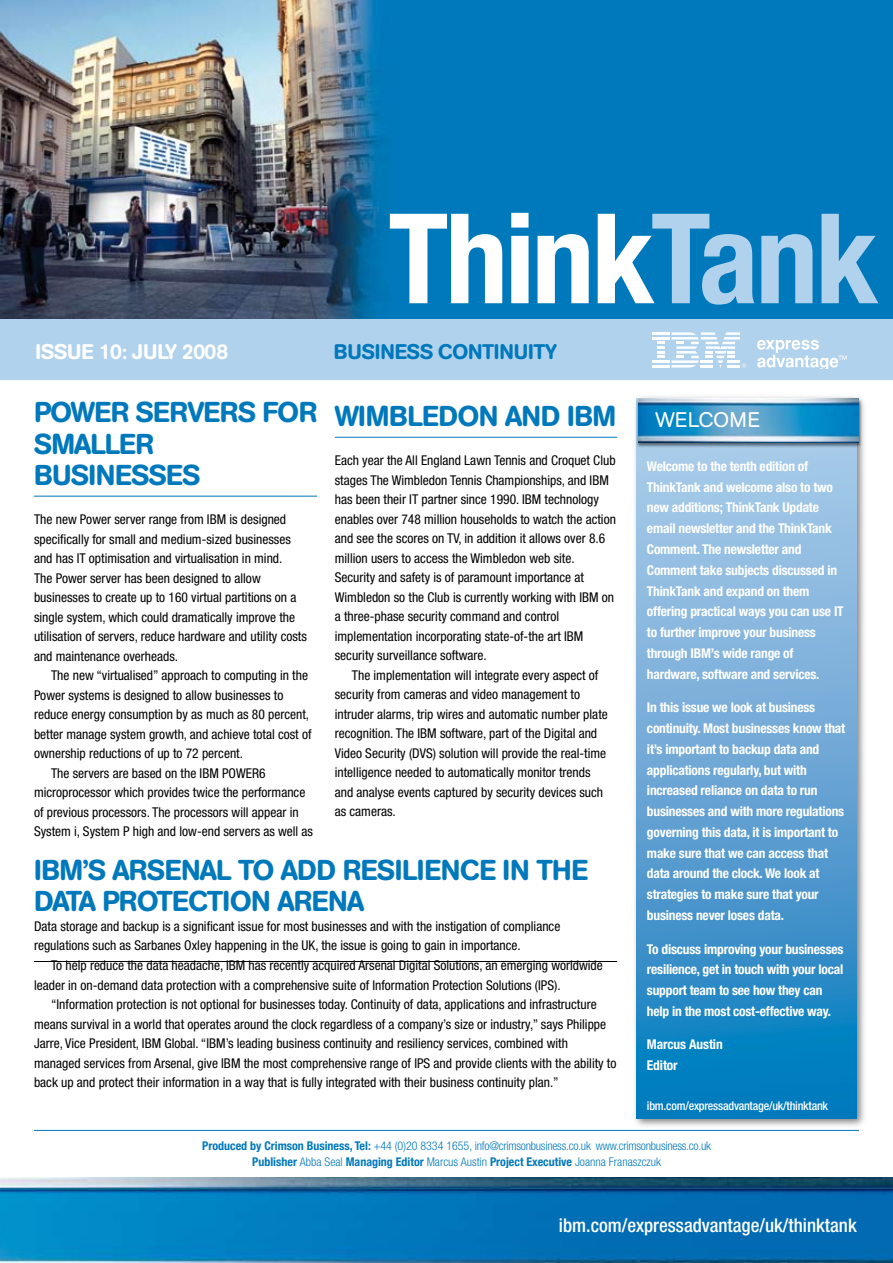
<style>
.page{position:relative;width:893px;height:1263px;background:#fff}
.page>*{position:absolute;margin:0;border:0;box-sizing:border-box;transform-origin:0 0}
.t1{font:700 condensed 125.25px "Helvetica Neue";letter-spacing:-.025em;color:#fff}
.t2{font:500 28.5px/31.5px "AG Book Rounded";letter-spacing:-.015em;color:#0078bc}
.t3{font:500 21px "AG Book Rounded";letter-spacing:-.005em;color:#0078bc}
.t4{font:500 21px "AG Book Rounded";letter-spacing:-.005em;color:#fff}
.t5{font:21px "AG Book Rounded";color:#fff}
.t6{font:500 condensed 18.9px "Helvetica Neue";color:#fff}
.t7{font:condensed 13.5px/19.5px "Helvetica Neue";color:#000}
.t8{font:700 condensed 13.5px/20.9px "Helvetica Neue";letter-spacing:-.015em;color:#fff}
.t9{font:300 condensed 12px/16.5px "Helvetica Neue";letter-spacing:-.02em;color:#0078bc;text-align:center}
.t10{font:500 condensed 12px "Helvetica Neue";letter-spacing:-.02em;color:#fff}
.s1{color:#b1d2ec}
.s2{font-weight:700}
</style>
<div class="page">
<div style="left:0;top:115px;width:893px;height:265px;background:#b1d2ec"></div>
<img style="left:0;top:0;width:893px;height:319px">
<div style="left:632px;top:394px;width:236px;height:736px;background:#000;opacity:.5"></div>
<svg style="left:637px;top:398px;width:219px;height:720px;background:#5ea3d3"></svg>
<img style="left:0;top:1178px;width:893px;height:85px">
<hr style="left:335px;top:437px;width:282px;height:1px;background:#0078bc">
<hr style="left:34px;top:1130px;width:825px;height:1px;background:#0078bc">
<div style="left:635px;top:399px;width:227px;height:50px;background:#000;opacity:.5"></div>
<img style="left:638px;top:398px;width:221px;height:44px">
<svg style="left:652px;top:332px;width:94px;height:36px"></svg>
<svg style="left:757px;top:340px;width:89px;height:28px"></svg>
<hr style="left:34px;top:496px;width:283px;height:1px;background:#0078bc">
<hr style="left:34px;top:961px;width:583px;height:1px;background:#000">
<h1 class="t1" style="left:388px;top:183px;width:491px">Think<span class="s1">Tank</span></h1>
<h3 class="t4" style="left:35px;top:339px;width:194px">ISSUE 10: JULY 2008</h3>
<h3 class="t3" style="left:334px;top:339px;width:224px">BUSINESS CONTINUITY</h3>
<h2 class="t2" style="left:34px;top:397px;width:285px">POWER SERVERS FOR<br>SMALLER<br>BUSINESSES</h2>
<p class="t7" style="left:34px;top:509px;width:274px">The new Power server range from IBM is designed specifically for small and medium-sized businesses and has IT optimisation and virtualisation in mind.<br>The Power server has been designed to allow businesses to create up to 160 virtual partitions on a single system, which could dramatically improve the utilisation of servers, reduce hardware and utility costs and maintenance overheads.</p>
<p class="t7" style="left:51px;top:665px;width:258px">The new “virtualised” approach to computing in the</p>
<p class="t7" style="left:34px;top:685px;width:251px">Power systems is designed to allow businesses to</p>
<p class="t7" style="left:34px;top:704px;width:277px">reduce energy consumption by as much as 80 percent,</p>
<p class="t7" style="left:34px;top:724px;width:279px">better manage system growth, and achieve total cost of</p>
<p class="t7" style="left:34px;top:743px;width:210px">ownership reductions of up to 72 percent.</p>
<p class="t7" style="left:51px;top:763px;width:216px">The servers are based on the IBM POWER6</p>
<p class="t7" style="left:34px;top:782px;width:273px">microprocessor which provides twice the performance</p>
<p class="t7" style="left:34px;top:802px;width:266px">of previous processors. The processors will appear in</p>
<p class="t7" style="left:34px;top:821px;width:281px">System i, System P high and low-end servers as well as</p>
<h2 class="t2" style="left:34px;top:855px;width:556px">IBM’S ARSENAL TO ADD RESILIENCE IN THE<br>DATA PROTECTION ARENA</h2>
<p class="t7" style="left:34px;top:916px;width:528px">Data storage and backup is a significant issue for most businesses and with the instigation of compliance regulations such as Sarbanes Oxley happening in the UK, the issue is going to gain in importance.</p>
<p class="t7" style="left:34px;top:955px;width:570px;text-indent:17px">To help reduce the data headache, IBM has recently acquired Arsenal Digital Solutions, an emerging worldwide leader in on-demand data protection with a comprehensive suite of Information Protection Solutions (IPS).</p>
<p class="t7" style="left:34px;top:994px;width:584px;text-indent:17px">“Information protection is not optional for businesses today. Continuity of data, applications and infrastructure means survival in a world that operates around the clock regardless of a company’s size or industry,” says Philippe Jarre, Vice President, IBM Global. “IBM’s leading business continuity and resiliency services, combined with managed services from Arsenal, give IBM the most comprehensive range of IPS and provide clients with the ability to back up and protect their information in a way that is fully integrated with their business continuity plan.”</p>
<h2 class="t2" style="left:335px;top:401px;width:249px">WIMBLEDON AND IBM</h2>
<p class="t7" style="left:335px;top:451px;width:283px">Each year the All England Lawn Tennis and Croquet Club stages The Wimbledon Tennis Championships, and IBM has been their IT partner since 1990. IBM technology enables over 748 million households to watch the action and see the scores on TV, in addition it allows over 8.6 million users to access the Wimbledon web site.<br>Security and safety is of paramount importance at Wimbledon so the Club is currently working with IBM on a three-phase security command and control implementation incorporating state-of-the art IBM security surveillance software.</p>
<p class="t7" style="left:335px;top:665px;width:275px;text-indent:17px">The implementation will integrate every aspect of security from cameras and video management to intruder alarms, trip wires and automatic number plate recognition. The IBM software, part of the Digital and Video Security (DVS) solution will provide the real-time intelligence needed to automatically monitor trends and analyse events captured by security devices such as cameras.</p>
<h3 class="t5" style="left:655px;top:408px;width:106px">WELCOME</h3>
<p class="t8" style="left:647px;top:455px;width:198px">Welcome to the tenth edition of<br>ThinkTank and welcome also to two new additions; ThinkTank Update email newsletter and the ThinkTank<br>Comment. The newsletter and<br>Comment take subjects discussed in<br>ThinkTank and expand on them offering practical ways you can use IT to further improve your business through IBM’s wide range of hardware, software and services.</p>
<p class="t8" style="left:647px;top:697px;width:200px">In this issue we look at business continuity. Most businesses know that it’s important to backup data and applications regularly, but with increased reliance on data to run businesses and with more regulations governing this data, it is important to make sure that we can access that data around the clock. We look at strategies to make sure that your business never loses data.</p>
<p class="t8" style="left:647px;top:938px;width:198px">To discuss improving your businesses resilience, get in touch with your local support team to see how they can help in the most cost-effective way.</p>
<p class="t8" style="left:647px;top:1034px;width:77px">Marcus Austin<br>Editor</p>
<p class="t10" style="left:647px;top:1098px;width:183px">ibm.com/expressadvantage/uk/thinktank</p>
<p class="t9" style="left:202px;top:1137px;width:510px"><span class="s2">Produced by Crimson Business, Tel:</span> +44 (0)20 8334 1655, info@crimsonbusiness.co.uk www.crimsonbusiness.co.uk<br><span class="s2">Publisher</span> Abba Seal <span class="s2">Managing Editor</span> Marcus Austin <span class="s2">Project Executive</span> Joanna Franaszczuk</p>
<h3 class="t6" style="left:559px;top:1214px;width:299px">ibm.com/expressadvantage/uk/thinktank</h3>
</div>
